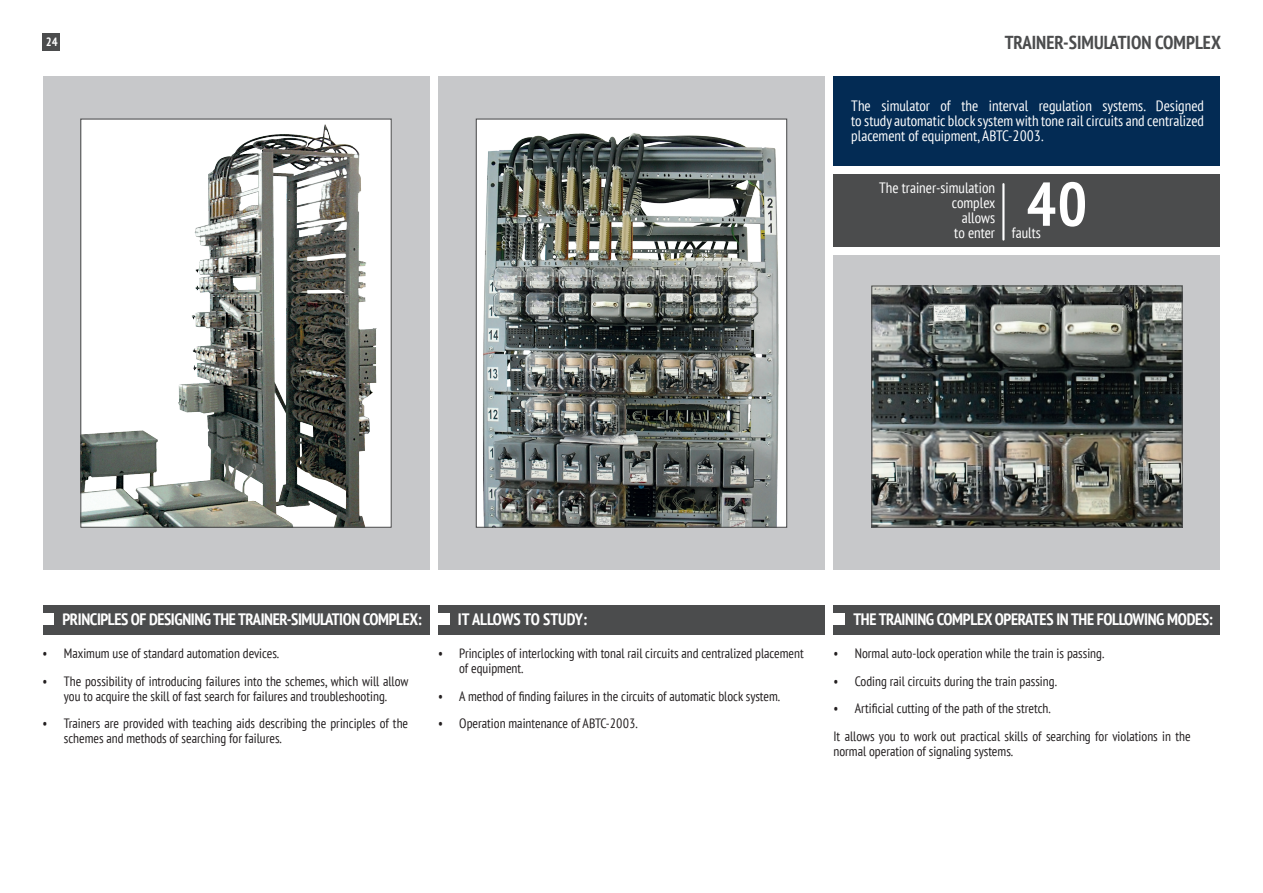
<style>
.page{position:relative;width:1263px;height:893px;background:#fff}
.page>*{position:absolute;margin:0;border:0;box-sizing:border-box;transform-origin:0 0}
.t1{font:700 condensed 61.5px "PT Sans";color:#fff}
.t2{font:700 condensed 18.75px "PT Sans";color:#4b4c4d}
.t3{font:700 condensed 16.5px "PT Sans";letter-spacing:-.025em;color:#fff}
.t4{font:700 condensed 16.5px "PT Sans";color:#fff}
.t5{font:condensed 15px/15px "PT Sans";color:#fff;text-align:right}
.t6{font:condensed 13.5px/15px "PT Sans";color:#231f20}
.t7{font:700 condensed 12px "PT Sans";color:#fff}
</style>
<div class="page">
<div style="left:43px;top:33px;width:17px;height:18px;background:#4b4c4d"></div>
<div style="left:43px;top:77px;width:386px;height:493px;background:#c7c8ca"></div>
<div style="left:438px;top:77px;width:387px;height:493px;background:#c7c8ca"></div>
<div style="left:833px;top:255px;width:387px;height:315px;background:#c7c8ca"></div>
<div style="left:833px;top:174px;width:387px;height:73px;background:#4b4c4d"></div>
<div style="left:833px;top:77px;width:387px;height:89px;background:#032b54"></div>
<div style="left:43px;top:605px;width:386px;height:29px;background:#4b4c4d"></div>
<div style="left:833px;top:605px;width:387px;height:29px;background:#4b4c4d"></div>
<div style="left:43px;top:614px;width:11px;height:11px;background:#fff"></div>
<hr style="left:1002px;top:184px;width:2px;height:56px;background:#fff">
<img style="left:82px;top:121px;width:307px;height:405px">
<div style="left:80px;top:119px;width:312px;height:409px;border:1px solid #4b4c4d"></div>
<img style="left:479px;top:121px;width:306px;height:405px">
<div style="left:476px;top:119px;width:311px;height:409px;border:1px solid #4b4c4d"></div>
<img style="left:873px;top:287px;width:308px;height:239px">
<div style="left:871px;top:285px;width:312px;height:243px;border:1px solid #4b4c4d"></div>
<div style="left:438px;top:605px;width:387px;height:29px;background:#4b4c4d"></div>
<div style="left:438px;top:614px;width:11px;height:11px;background:#fff"></div>
<div style="left:833px;top:614px;width:12px;height:11px;background:#fff"></div>
<p class="t7" style="left:46px;top:34px;width:14px">24</p>
<h2 class="t2" style="left:1005px;top:30px;width:218px">TRAINER-SIMULATION COMPLEX</h2>
<p class="t5" style="left:851px;top:98px;width:354px;text-align:justify">The simulator of the interval regulation systems. Designed to study automatic block system with tone rail circuits and centralized placement of equipment, ABTC-2003.</p>
<h1 class="t1" style="left:1026px;top:163px;width:63px">40</h1>
<p class="t5" style="left:879px;top:180px;width:118px">The trainer-simulation complex<br>allows<br>to enter</p>
<p class="t5" style="left:1012px;top:225px;width:31px">faults</p>
<p class="t3" style="left:63px;top:608px;width:361px">PRINCIPLES OF DESIGNING THE TRAINER-SIMULATION COMPLEX:</p>
<p class="t3" style="left:853px;top:608px;width:361px">THE TRAINING COMPLEX OPERATES IN THE FOLLOWING MODES:</p>
<p class="t4" style="left:458px;top:608px;width:131px">IT ALLOWS TO STUDY:</p>
<p class="t6" style="left:43px;top:645px;width:238px">• Maximum use of standard automation devices.</p>
<p class="t6" style="left:43px;top:673px;width:367px;text-align:center">• The possibility of introducing failures into the schemes, which will allow you to acquire the skill of fast search for failures and troubleshooting.</p>
<p class="t6" style="left:64px;top:716px;width:346px;text-indent:-21px">• Trainers are provided with teaching aids describing the principles of the schemes and methods of searching for failures.</p>
<p class="t6" style="left:459px;top:645px;width:346px;text-indent:-21px">• Principles of interlocking with tonal rail circuits and centralized placement of equipment.</p>
<p class="t6" style="left:438px;top:688px;width:343px">• A method of finding failures in the circuits of automatic block system.</p>
<p class="t6" style="left:438px;top:716px;width:201px">• Operation maintenance of ABTC-2003.</p>
<p class="t6" style="left:833px;top:645px;width:272px">• Normal auto-lock operation while the train is passing.</p>
<p class="t6" style="left:833px;top:673px;width:225px">• Coding rail circuits during the train passing.</p>
<p class="t6" style="left:833px;top:694px;width:359px;line-height:27.8px">• Artificial cutting of the path of the stretch.<br>It allows you to work out practical skills of searching for violations in the</p>
<p class="t6" style="left:833px;top:744px;width:181px">normal operation of signaling systems.</p>
</div>
